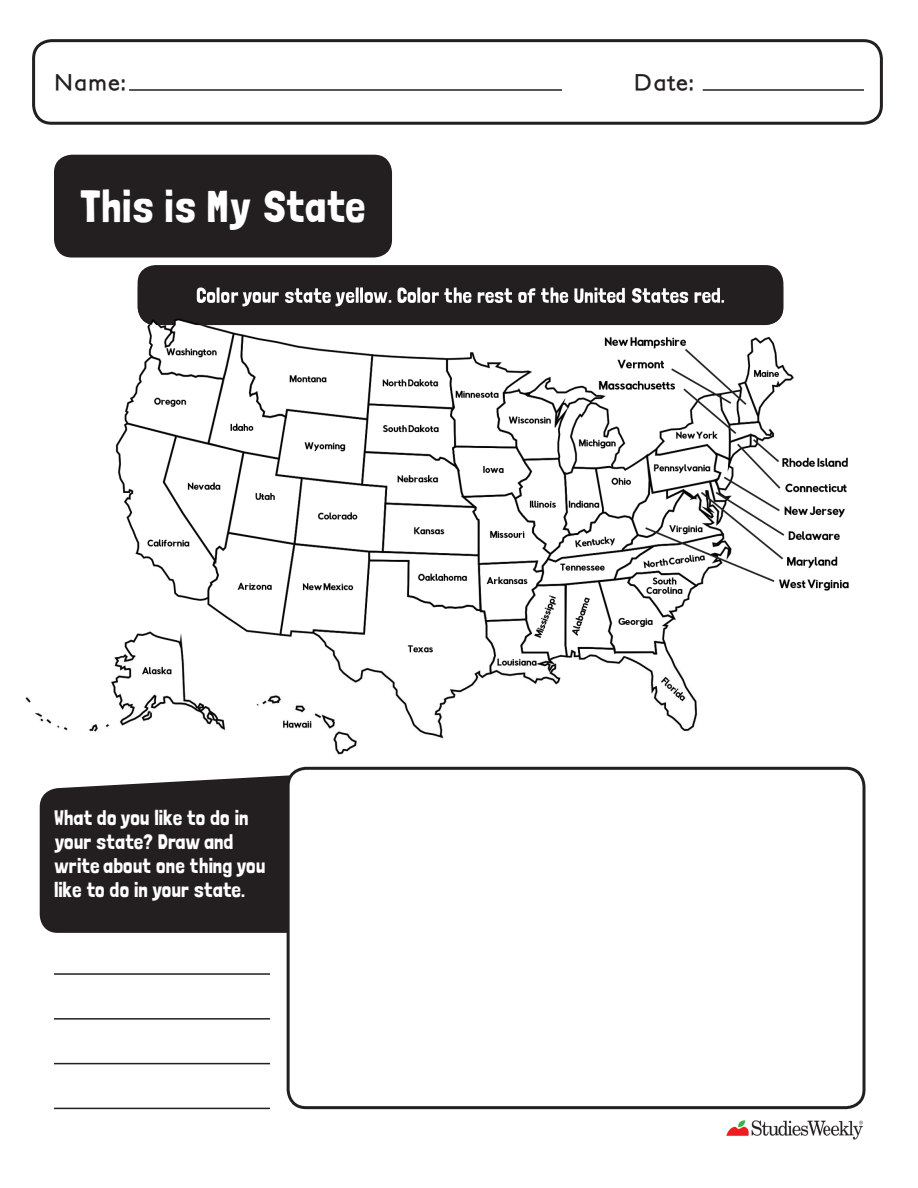
<style>
.page{position:relative;width:918px;height:1188px;background:#fff}
.page>*{position:absolute;margin:0;border:0;box-sizing:border-box;transform-origin:0 0}
.t1{font:45px "Londrina Solid";color:#fff}
.t2{font:700 22.5px "Petita";letter-spacing:.05em;color:#231f20}
.t3{font:21px/24px "Londrina Solid";color:#fff}
</style>
<div class="page">
<div style="left:32px;top:39px;width:851px;height:86px;border:3px solid #231f20;border-radius:18px"></div>
<img style="left:713px;top:1109px;width:150px;height:31px">
<hr style="left:129px;top:89px;width:433px;height:2px;background:#231f20">
<hr style="left:703px;top:89px;width:161px;height:2px;background:#231f20">
<svg style="left:40px;top:773px;width:253px;height:160px;background:#302c2d"></svg>
<div style="left:54px;top:155px;width:338px;height:103px;background:#231f20;border-radius:18px"></div>
<div style="left:138px;top:265px;width:645px;height:60px;background:#231f20;border-radius:18px"></div>
<img style="left:25px;top:287px;width:824px;height:468px">
<img style="left:138px;top:287px;width:645px;height:38px">
<img style="left:197px;top:287px;width:527px;height:19px">
<div style="left:288px;top:768px;width:576px;height:340px;background:#fff;border-radius:18px"></div>
<div style="left:287px;top:767px;width:579px;height:342px;border:3px solid #231f20;border-radius:18px"></div>
<hr style="left:54px;top:973px;width:216px;height:2px;background:#231f20">
<hr style="left:54px;top:1018px;width:216px;height:2px;background:#231f20">
<hr style="left:54px;top:1063px;width:216px;height:1px;background:#231f20">
<hr style="left:54px;top:1108px;width:216px;height:1px;background:#231f20">
<p class="t2" style="left:54px;top:69px;width:73px">Name:</p>
<p class="t2" style="left:634px;top:69px;width:61px">Date:</p>
<h1 class="t1" style="left:80px;top:180px;width:287px">This is My State</h1>
<p class="t3" style="left:54px;top:806px;width:213px">What do you like to do in your state? Draw and write about one thing you like to do in your state.</p>
</div>
